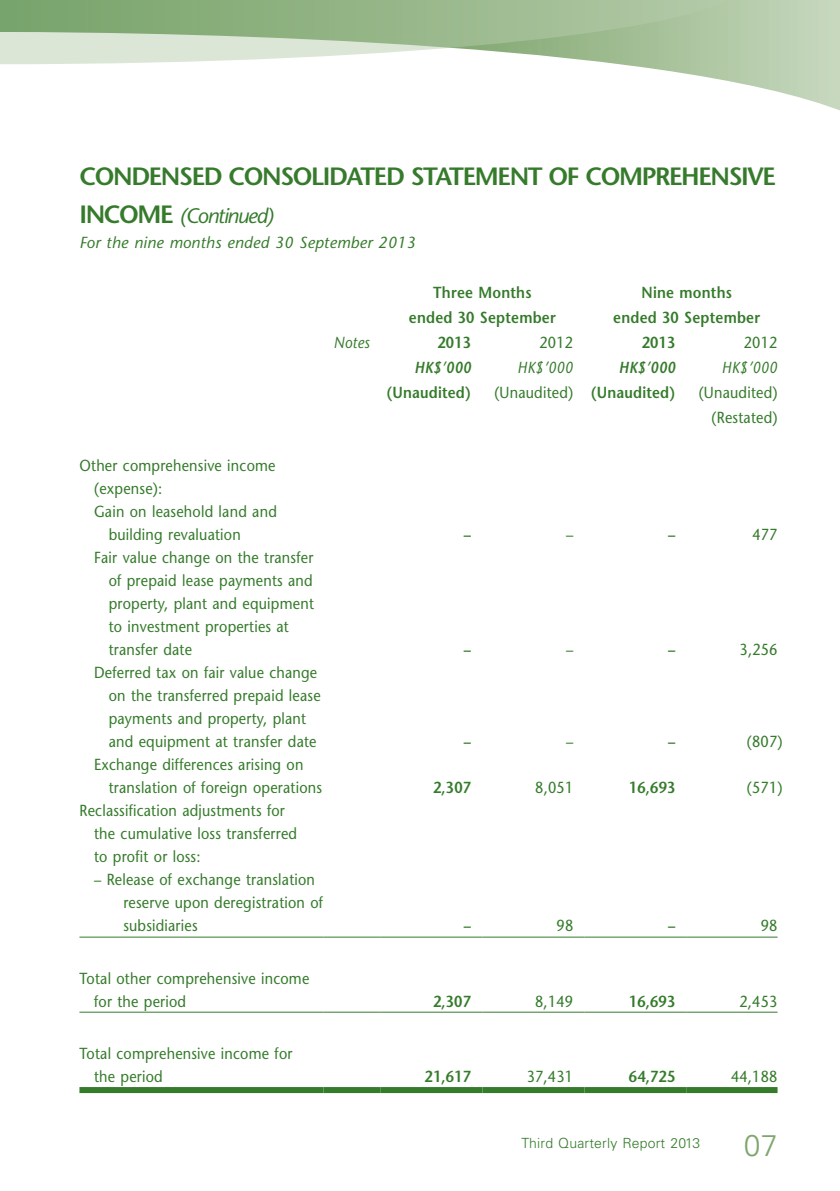
<style>
.page{position:relative;width:840px;height:1191px;background:#fff}
.page>*{position:absolute;margin:0;border:0;box-sizing:border-box;transform-origin:0 0}
.t1{font:300 30px "Univers LT Std";color:#7fa66d}
.t2{font:600 25px "Stone Sans Std";letter-spacing:-.055em;color:#357b2b}
.t3{font:italic 500 21px "Stone Sans Std";letter-spacing:-.055em;color:#357b2b}
.t4{font:500 16px/23px "Stone Sans Std";letter-spacing:.015em;color:#357b2b;scale:.9 1}
.t5{font:600 16px/25px "Stone Sans Std";letter-spacing:.015em;color:#357b2b;text-align:center;scale:.9 1}
.t6{font:italic 500 16px "Stone Sans Std";letter-spacing:.015em;color:#357b2b}
.t7{font:italic 500 16px "Stone Sans Std";letter-spacing:.015em;color:#357b2b;scale:.9 1}
.t8{font:italic 600 16px "Stone Sans Std";letter-spacing:.015em;color:#357b2b;scale:.9 1}
.t9{font:300 14px "Univers LT Std";letter-spacing:.015em;color:#357b2b}
.s1{font-weight:600;font-style:normal;font-size:25px}
.s2{font-weight:600}
</style>
<div class="page">
<svg style="left:0;top:0;width:839px;height:110px"></svg>
<svg style="left:0;top:0;width:742px;height:64px;background:#adc6a3"></svg>
<hr style="left:79px;top:936px;width:244px;height:1px;background:#357b2b">
<hr style="left:323px;top:936px;width:57px;height:1px;background:#357b2b">
<hr style="left:380px;top:936px;width:102px;height:1px;background:#357b2b">
<hr style="left:482px;top:936px;width:102px;height:1px;background:#357b2b">
<hr style="left:584px;top:936px;width:102px;height:1px;background:#357b2b">
<hr style="left:686px;top:936px;width:91px;height:1px;background:#357b2b">
<hr style="left:79px;top:1011px;width:244px;height:1px;background:#357b2b">
<hr style="left:323px;top:1011px;width:57px;height:1px;background:#357b2b">
<hr style="left:380px;top:1011px;width:102px;height:1px;background:#357b2b">
<hr style="left:482px;top:1011px;width:102px;height:1px;background:#357b2b">
<hr style="left:584px;top:1011px;width:102px;height:1px;background:#357b2b">
<hr style="left:686px;top:1011px;width:91px;height:1px;background:#357b2b">
<div style="left:79px;top:1087px;width:244px;height:6px;background:#357b2b"></div>
<div style="left:323px;top:1087px;width:57px;height:6px;background:#357b2b"></div>
<div style="left:380px;top:1087px;width:102px;height:6px;background:#357b2b"></div>
<div style="left:482px;top:1087px;width:102px;height:6px;background:#357b2b"></div>
<div style="left:584px;top:1087px;width:102px;height:6px;background:#357b2b"></div>
<div style="left:686px;top:1087px;width:91px;height:6px;background:#357b2b"></div>
<h2 class="t2" style="left:79px;top:161px;width:33px">CONDENSED</h2>
<h2 class="t2" style="left:228px;top:161px;width:33px">CONSO</h2>
<h2 class="t2" style="left:311px;top:161px;width:26px">LIDATED</h2>
<h2 class="t2" style="left:410px;top:161px;width:14px">STATE</h2>
<h2 class="t2" style="left:474px;top:161px;width:38px">MENT</h2>
<h2 class="t2" style="left:548px;top:161px;width:107px">OF COMPREHENSI</h2>
<h2 class="t2" style="left:747px;top:161px;width:27px">VE</h2>
<h3 class="t3" style="left:79px;top:203px;width:196px"><span class="s1">IN COME</span> (Continued)</h3>
<p class="t6" style="left:79px;top:233px;width:337px">For the nine months ended 30 September 2013</p>
<p class="t5" style="left:409px;top:280px;width:165px">Three Months<br>ended 30 September</p>
<p class="t5" style="left:613px;top:280px;width:165px">Nine months<br>ended 30 September</p>
<p class="t7" style="left:333px;top:333px;width:42px">Notes</p>
<p class="t5" style="left:437px;top:330px;width:39px">2013</p>
<p class="t4" style="left:539px;top:331px;width:39px">2012</p>
<p class="t5" style="left:641px;top:330px;width:39px">2013</p>
<p class="t4" style="left:743px;top:331px;width:39px">2012</p>
<p class="t8" style="left:414px;top:358px;width:64px">HK$’000</p>
<p class="t7" style="left:517px;top:358px;width:63px">HK$’000</p>
<p class="t8" style="left:618px;top:358px;width:64px">HK$’000</p>
<p class="t7" style="left:721px;top:358px;width:63px">HK$’000</p>
<p class="t5" style="left:386px;top:380px;width:96px">(Unaudited)</p>
<p class="t4" style="left:494px;top:381px;width:202px">(Unaudited) <span class="s2">(Unaudited)</span></p>
<p class="t4" style="left:698px;top:380px;width:89px;line-height:25px;text-align:right">(Unaudited) (Restated)</p>
<p class="t4" style="left:79px;top:454px;width:219px">Other comprehensive income</p>
<p class="t4" style="left:94px;top:477px;width:77px">(expense):</p>
<p class="t4" style="left:94px;top:500px;width:204px">Gain on leasehold land and</p>
<p class="t4" style="left:109px;top:523px;width:148px">building revaluation</p>
<p class="t5" style="left:463px;top:522px;width:9px">–</p>
<p class="t4" style="left:565px;top:523px;width:9px">–</p>
<p class="t5" style="left:667px;top:522px;width:9px">–</p>
<p class="t4" style="left:752px;top:523px;width:29px">477</p>
<p class="t4" style="left:109px;top:546px;width:229px;text-indent:-15px">Fair value change on the transfer of prepaid lease payments and property, plant and equipment to investment properties at transfer date</p>
<p class="t5" style="left:463px;top:637px;width:9px">–</p>
<p class="t4" style="left:565px;top:638px;width:9px">–</p>
<p class="t5" style="left:667px;top:637px;width:9px">–</p>
<p class="t4" style="left:739px;top:638px;width:44px">3,256</p>
<p class="t4" style="left:109px;top:661px;width:237px;text-indent:-15px">Deferred tax on fair value change on the transferred prepaid lease payments and property, plant and equipment at transfer date</p>
<p class="t4" style="left:109px;top:753px;width:238px;text-indent:-15px">Exchange differences arising on translation of foreign operations</p>
<p class="t4" style="left:94px;top:799px;width:227px;text-indent:-15px">Reclassification adjustments for the cumulative loss transferred to profit or loss:</p>
<p class="t4" style="left:123px;top:868px;width:223px;text-indent:-29px">– Release of exchange translation reserve upon deregistration of subsidiaries</p>
<p class="t4" style="left:94px;top:966px;width:240px;text-indent:-15px">Total other comprehensive income for the period</p>
<p class="t4" style="left:94px;top:1041px;width:222px;text-indent:-15px">Total comprehensive income for the period</p>
<p class="t5" style="left:463px;top:729px;width:9px">–</p>
<p class="t4" style="left:565px;top:730px;width:9px">–</p>
<p class="t5" style="left:668px;top:729px;width:9px">–</p>
<p class="t4" style="left:746px;top:730px;width:41px">(807)</p>
<p class="t5" style="left:433px;top:775px;width:44px">2,307</p>
<p class="t4" style="left:535px;top:776px;width:44px">8,051</p>
<p class="t5" style="left:628px;top:775px;width:53px">16,693</p>
<p class="t4" style="left:746px;top:776px;width:41px">(571)</p>
<p class="t5" style="left:463px;top:913px;width:9px">–</p>
<p class="t4" style="left:556px;top:914px;width:20px">98</p>
<p class="t5" style="left:667px;top:913px;width:9px">–</p>
<p class="t4" style="left:760px;top:914px;width:20px">98</p>
<p class="t5" style="left:433px;top:988px;width:44px">2,307</p>
<p class="t4" style="left:535px;top:989px;width:44px">8,149</p>
<p class="t5" style="left:628px;top:988px;width:53px">16,693</p>
<p class="t4" style="left:739px;top:989px;width:44px">2,453</p>
<p class="t5" style="left:424px;top:1063px;width:53px">21,617</p>
<p class="t4" style="left:526px;top:1064px;width:53px">37,431</p>
<p class="t5" style="left:628px;top:1063px;width:53px">64,725</p>
<p class="t4" style="left:730px;top:1064px;width:53px">44,188</p>
<p class="t9" style="left:521px;top:1134px;width:180px">Third Quarterly Report 2013</p>
<h1 class="t1" style="left:743px;top:1127px;width:35px">07</h1>
</div>
